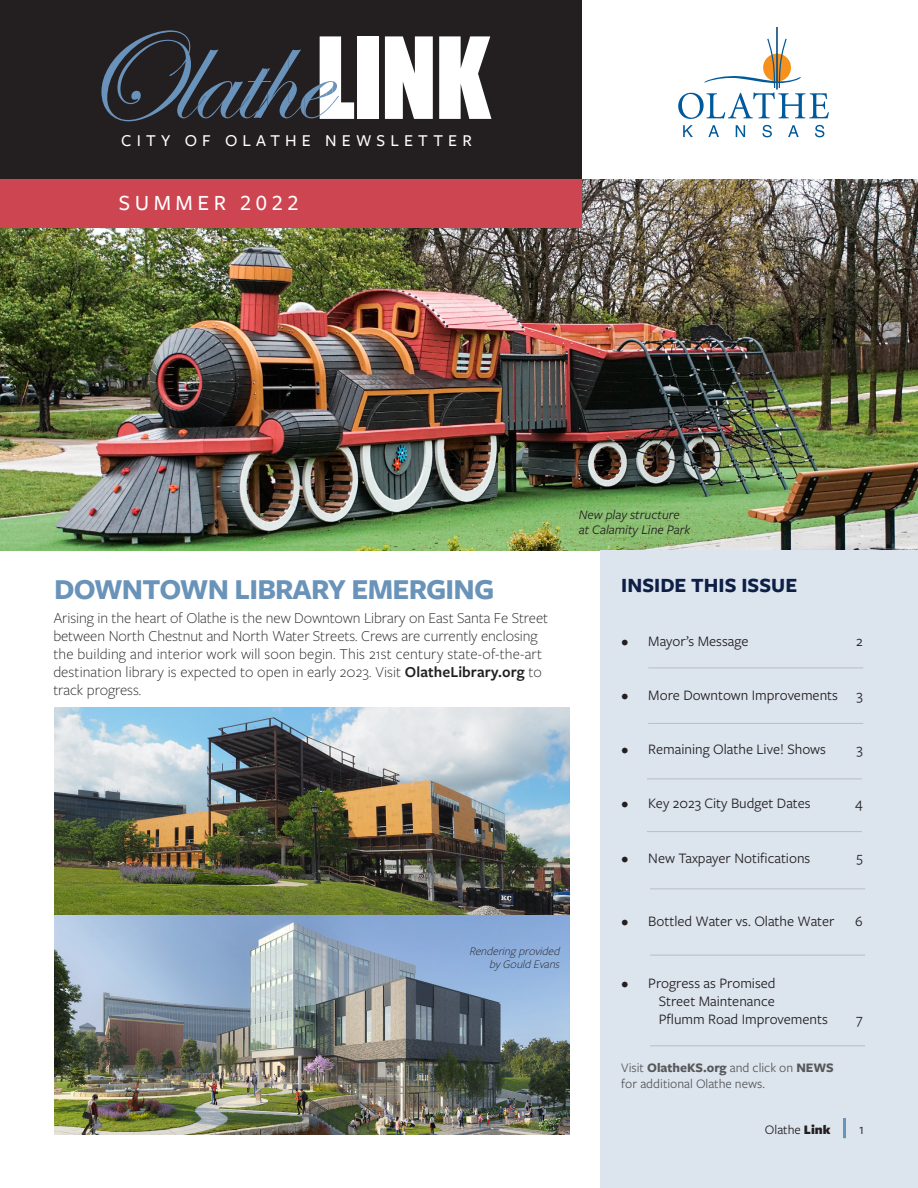
<style>
.page{position:relative;width:918px;height:1188px;background:#fff}
.page>*{position:absolute;margin:0;border:0;box-sizing:border-box;transform-origin:0 0}
.t1{font:700 30px "Freight Sans Pro";letter-spacing:-.025em;color:#6a93b9}
.t2{font:500 22.5px "Freight Sans Pro";letter-spacing:.2em;color:#fff}
.t3{font:700 21px "Freight Sans Pro";color:#0e1f46}
.t4{font:500 17.25px "Freight Sans Pro";letter-spacing:.3em;color:#fff}
.t5{font:300 15.75px/18px "Freight Sans Pro";letter-spacing:-.005em;color:#231f20}
.t6{font:15px/18px "Freight Sans Pro";color:#231f20}
.t7{font:13.5px/16.2px "Freight Sans Pro";color:#57585a}
.t8{font:italic 13.5px/15px "Freight Sans Pro";color:#231f20}
.t9{font:13.5px "Freight Sans Pro";color:#231f20}
.t10{font:italic 300 12px/13.5px "Freight Sans Pro";color:#231f20;text-align:right}
.s1{font-weight:600}
.s2{font-weight:700}
.s3{font-weight:900}
.s4{font-weight:600;font-size:21px;color:#618b27}
.s5{font-size:15px}
</style>
<div class="page">
<img style="left:0;top:180px;width:918px;height:371px">
<div style="left:0;top:0;width:581px;height:185px;background:#231f20"></div>
<div style="left:0;top:179px;width:581px;height:49px;background:#cc4551"></div>
<svg style="left:683px;top:125px;width:10px;height:12px"></svg>
<svg style="left:708px;top:125px;width:11px;height:12px"></svg>
<svg style="left:736px;top:125px;width:9px;height:12px"></svg>
<svg style="left:762px;top:125px;width:10px;height:12px"></svg>
<svg style="left:788px;top:125px;width:11px;height:12px"></svg>
<svg style="left:815px;top:125px;width:9px;height:12px"></svg>
<svg style="left:678px;top:27px;width:151px;height:92px"></svg>
<div style="left:357px;top:36px;width:22px;height:83px;background:#fff"></div>
<svg style="left:385px;top:36px;width:48px;height:83px;background:#e4e4e4"></svg>
<svg style="left:439px;top:36px;width:52px;height:83px"></svg>
<svg style="left:101px;top:30px;width:253px;height:91px"></svg>
<div style="left:600px;top:551px;width:318px;height:637px;background:#dce4ee"></div>
<hr style="left:648px;top:668px;width:215px;height:1px;background:#bcbdc0">
<hr style="left:648px;top:723px;width:215px;height:1px;background:#bcbdc0">
<hr style="left:647px;top:778px;width:215px;height:1px;background:#bcbdc0">
<hr style="left:647px;top:831px;width:215px;height:1px;background:#bcbdc0">
<hr style="left:650px;top:888px;width:215px;height:1px;background:#bcbdc0">
<hr style="left:650px;top:955px;width:215px;height:1px;background:#bcbdc0">
<hr style="left:650px;top:1045px;width:215px;height:1px;background:#bcbdc0">
<img style="left:54px;top:708px;width:516px;height:427px">
<svg style="left:844px;top:1119px;width:2px;height:19px"></svg>
<p class="t4" style="left:121px;top:129px;width:352px">CITY OF OLATHE NEWSLETTER</p>
<p class="t2" style="left:119px;top:188px;width:181px">SUMMER 2022</p>
<p class="t1" style="left:54px;top:569px;width:442px">DOWNTOWN LIBRARY EMERGING</p>
<p class="t5" style="left:53px;top:608px;width:496px">Arising in the heart of Olathe is the new Downtown Library on East Santa Fe Street between North Chestnut and North Water Streets. Crews are currently enclosing the building and interior work will soon begin. This 21st century state-of-the-art destination library is expected to open in early 2023. Visit <span class="s1">OlatheLibrary.org</span> to track progress.</p>
<p class="t8" style="left:579px;top:506px;width:113px">New play structure at Calamity Line Park</p>
<p class="t3" style="left:621px;top:570px;width:177px">INSIDE THIS ISSUE</p>
<p class="t6" style="left:621px;top:631px;width:129px">• Mayor’s Message</p>
<p class="t6" style="left:856px;top:631px;width:8px">2</p>
<p class="t6" style="left:621px;top:685px;width:243px">• More Downtown Improvements 3</p>
<p class="t6" style="left:621px;top:739px;width:206px">• Remaining Olathe Live! Shows</p>
<p class="t6" style="left:857px;top:739px;width:8px">3</p>
<p class="t6" style="left:621px;top:793px;width:191px">• Key 2023 City Budget Dates</p>
<p class="t6" style="left:855px;top:793px;width:9px">4</p>
<p class="t6" style="left:621px;top:849px;width:191px">• New Taxpayer Notifications</p>
<p class="t6" style="left:857px;top:847px;width:8px">5</p>
<p class="t10" style="left:469px;top:944px;width:95px">Renderingprovided by Gould Evans</p>
<p class="t6" style="left:621px;top:912px;width:215px">• Bottled Water vs. Olathe Water</p>
<p class="t6" style="left:855px;top:912px;width:9px">6</p>
<p class="t6" style="left:659px;top:973px;width:171px;text-indent:-38px">• Progress as Promised<br>Street Maintenance<br>Pflumm Road Improvements</p>
<p class="t6" style="left:856px;top:1009px;width:8px">7</p>
<p class="t7" style="left:621px;top:1059px;width:214px">Visit <span class="s2">OlatheKS.org</span> and click on <span class="s2">NEWS </span>for additional Olathe news.</p>
<p class="t9" style="left:765px;top:1120px;width:101px">Olathe <span class="s3">Link</span> <span class="s4">|</span> <span class="s5">1</span></p>
</div>
